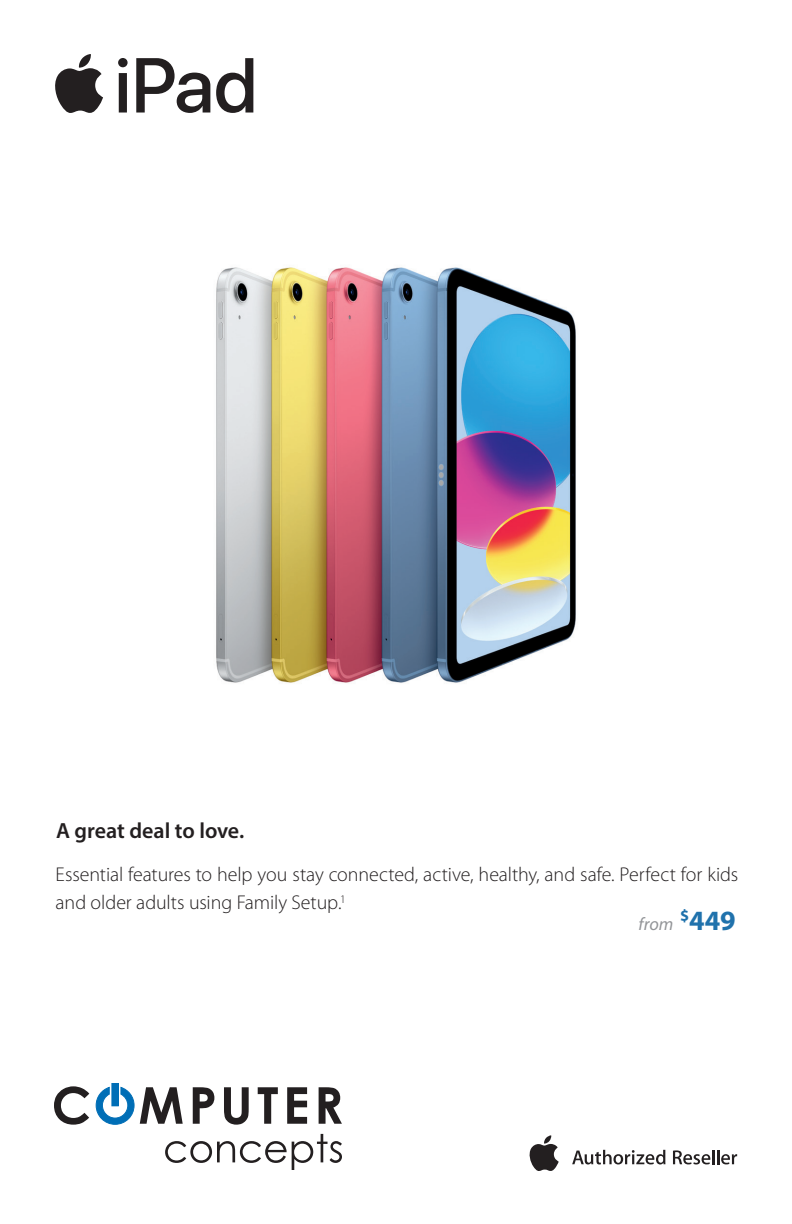
<style>
.page{position:relative;width:792px;height:1224px;background:#fff}
.page>*{position:absolute;margin:0;border:0;box-sizing:border-box;transform-origin:0 0}
.t1{font:700 28px "Myriad Pro";color:#2072ac}
.t2{font:600 22px "Myriad Pro";color:#231f20}
.t3{font:300 20px/28px "Myriad Pro";letter-spacing:-.005em;color:#231f20}
.t4{font:italic 18px "Myriad Pro";color:#939598}
</style>
<div class="page">
<img style="left:216px;top:267px;width:360px;height:416px">
<svg style="left:55px;top:54px;width:48px;height:59px"></svg>
<svg style="left:118px;top:58px;width:10px;height:55px"></svg>
<svg style="left:136px;top:58px;width:74px;height:55px"></svg>
<svg style="left:216px;top:58px;width:37px;height:55px"></svg>
<svg style="left:529px;top:1135px;width:30px;height:36px"></svg>
<svg style="left:572px;top:1150px;width:93px;height:14px"></svg>
<svg style="left:673px;top:1150px;width:64px;height:14px"></svg>
<svg style="left:54px;top:1086px;width:35px;height:39px"></svg>
<svg style="left:193px;top:1087px;width:21px;height:37px"></svg>
<svg style="left:224px;top:1087px;width:25px;height:38px"></svg>
<svg style="left:258px;top:1087px;width:20px;height:37px"></svg>
<svg style="left:287px;top:1087px;width:20px;height:37px"></svg>
<svg style="left:319px;top:1087px;width:23px;height:37px"></svg>
<svg style="left:96px;top:1087px;width:87px;height:38px"></svg>
<div style="left:112px;top:1083px;width:6px;height:23px;background:#006eb6"></div>
<div style="left:112px;top:1083px;width:7px;height:23px;border:1px solid #006eb6"></div>
<svg style="left:165px;top:1134px;width:177px;height:36px"></svg>
<p class="t2" style="left:56px;top:817px;width:190px">A great deal to love.</p>
<p class="t3" style="left:56px;top:861px;width:684px">Essential features to help you stay connected, active, healthy, and safe. Perfect for kids and older adults using Family Setup.<sup>1</sup></p>
<p class="t4" style="left:639px;top:913px;width:36px">from</p>
<h1 class="t1" style="left:680px;top:902px;width:57px"><sup>$</sup>449</h1>
</div>
